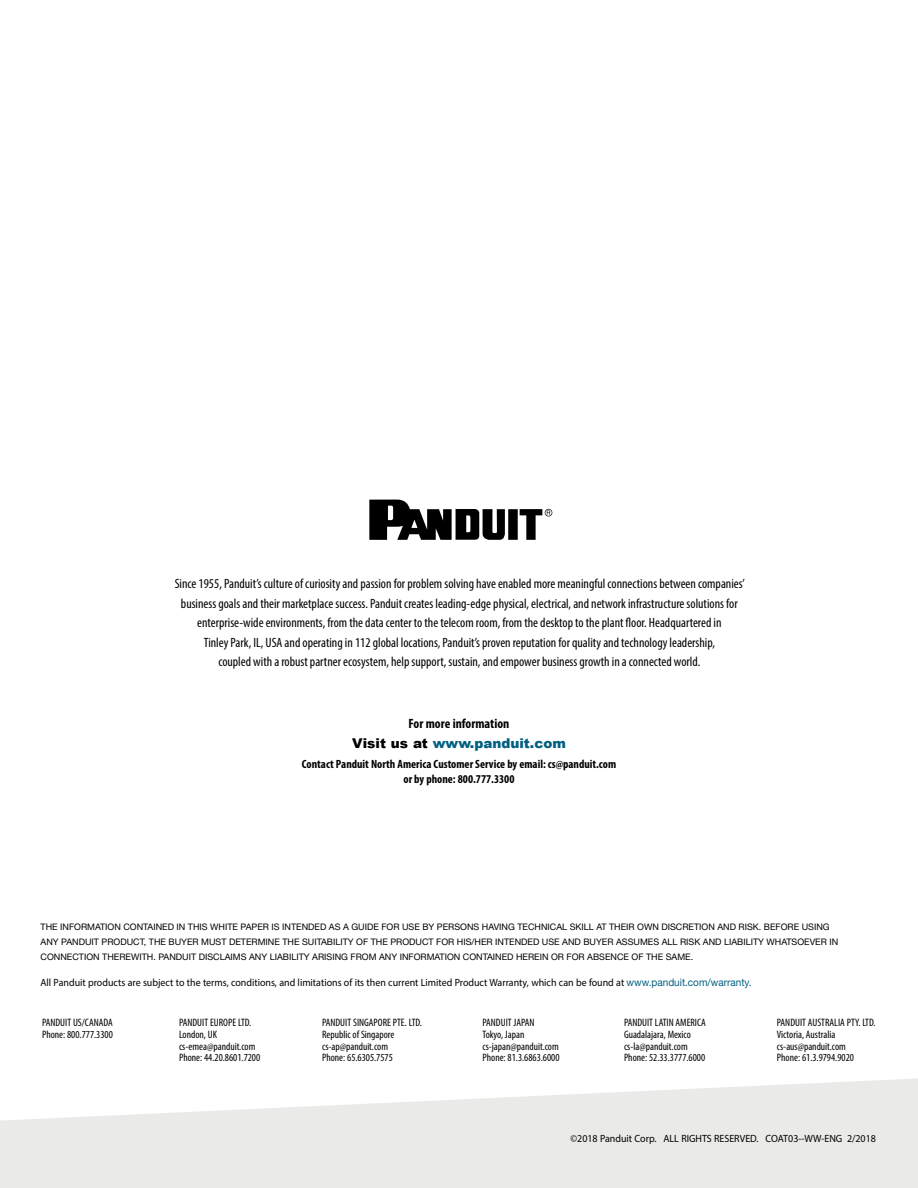
<style>
.page{position:relative;width:918px;height:1188px;background:#fff}
.page>*{position:absolute;margin:0;border:0;box-sizing:border-box;transform-origin:0 0}
.t1{font:condensed 13.5px/19.5px "Myriad Pro";color:#000;text-align:center}
.t2{font:900 13.5px "Arial";color:#005f80}
.t3{font:700 condensed 13.5px "Myriad Pro";color:#000}
.t4{font:700 condensed 12px/15px "Myriad Pro";color:#000;text-align:center}
.t5{font:condensed 10.8px/11.6px "Myriad Pro";color:#000}
.t6{font:10.5px "Myriad Pro";color:#000;scale:.95 1}
.t7{font:9px/15px "Helvetica Neue LT Std";color:#000}
.s1{color:#000}
.s2{font-family:"Helvetica Neue LT Std";color:#005f80}
</style>
<div class="page">
<svg style="left:0;top:1078px;width:918px;height:110px;fill:#eaeae8"></svg>
<svg style="left:369px;top:500px;width:183px;height:40px"></svg>
<p class="t1" style="left:175px;top:574px;width:572px">Since 1955, Panduit’s culture of curiosity and passion for problem solving have enabled more meaningful connections between companies’ business goals and their marketplace success. Panduit creates leading-edge physical, electrical, and network infrastructure solutions for enterprise-wide environments, from the data center to the telecom room, from the desktop to the plant floor. Headquartered in<br>Tinley Park, IL, USA and operating in 112 global locations, Panduit’s proven reputation for quality and technology leadership,<br>coupled with a robust partner ecosystem, help support, sustain, and empower business growth in a connected world.</p>
<p class="t3" style="left:409px;top:715px;width:102px">For more information</p>
<p class="t2" style="left:352px;top:733px;width:215px"><span class="s1">Visit us at</span> www.panduit.com</p>
<p class="t4" style="left:302px;top:756px;width:316px">Contact Panduit North America Customer Service by email: cs@panduit.com or by phone: 800.777.3300</p>
<p class="t7" style="left:41px;top:920px;width:799px">THE INFORMATION CONTAINED IN THIS WHITE PAPER IS INTENDED AS A GUIDE FOR USE BY PERSONS HAVING TECHNICAL SKILL AT THEIR OWN DISCRETION AND RISK. BEFORE USING<br>ANY PANDUIT PRODUCT, THE BUYER MUST DETERMINE THE SUITABILITY OF THE PRODUCT FOR HIS/HER INTENDED USE AND BUYER ASSUMES ALL RISK AND LIABILITY WHATSOEVER IN<br>CONNECTION THEREWITH. PANDUIT DISCLAIMS ANY LIABILITY ARISING FROM ANY INFORMATION CONTAINED HEREIN OR FOR ABSENCE OF THE SAME.</p>
<p class="t6" style="left:41px;top:976px;width:750px">All Panduit products are subject to the terms, conditions, and limitations of its then current Limited Product Warranty, which can be found at <span class="s2">www.panduit.com/warranty.</span></p>
<p class="t5" style="left:322px;top:1017px;width:101px">PANDUIT SINGAPORE PTE. LTD.<br>Republic of Singapore cs-ap@panduit.com<br>Phone: 65.6305.7575</p>
<p class="t5" style="left:777px;top:1017px;width:100px">PANDUIT AUSTRALIA PTY. LTD.<br>Victoria, Australia cs-aus@panduit.com<br>Phone: 61.3.9794.9020</p>
<p class="t5" style="left:624px;top:1017px;width:83px">PANDUIT LATIN AMERICA<br>Guadalajara, Mexico cs-la@panduit.com<br>Phone: 52.33.3777.6000</p>
<p class="t5" style="left:42px;top:1017px;width:72px">PANDUIT US/CANADA<br>Phone: 800.777.3300</p>
<p class="t5" style="left:179px;top:1017px;width:83px">PANDUIT EUROPE LTD.<br>London, UK cs-emea@panduit.com<br>Phone: 44.20.8601.7200</p>
<p class="t5" style="left:483px;top:1017px;width:79px">PANDUIT JAPAN<br>Tokyo, Japan cs-japan@panduit.com<br>Phone: 81.3.6863.6000</p>
<p class="t6" style="left:571px;top:1132px;width:323px">©2018 Panduit Corp. ALL RIGHTS RESERVED. COAT03--WW-ENG 2/2018</p>
</div>
